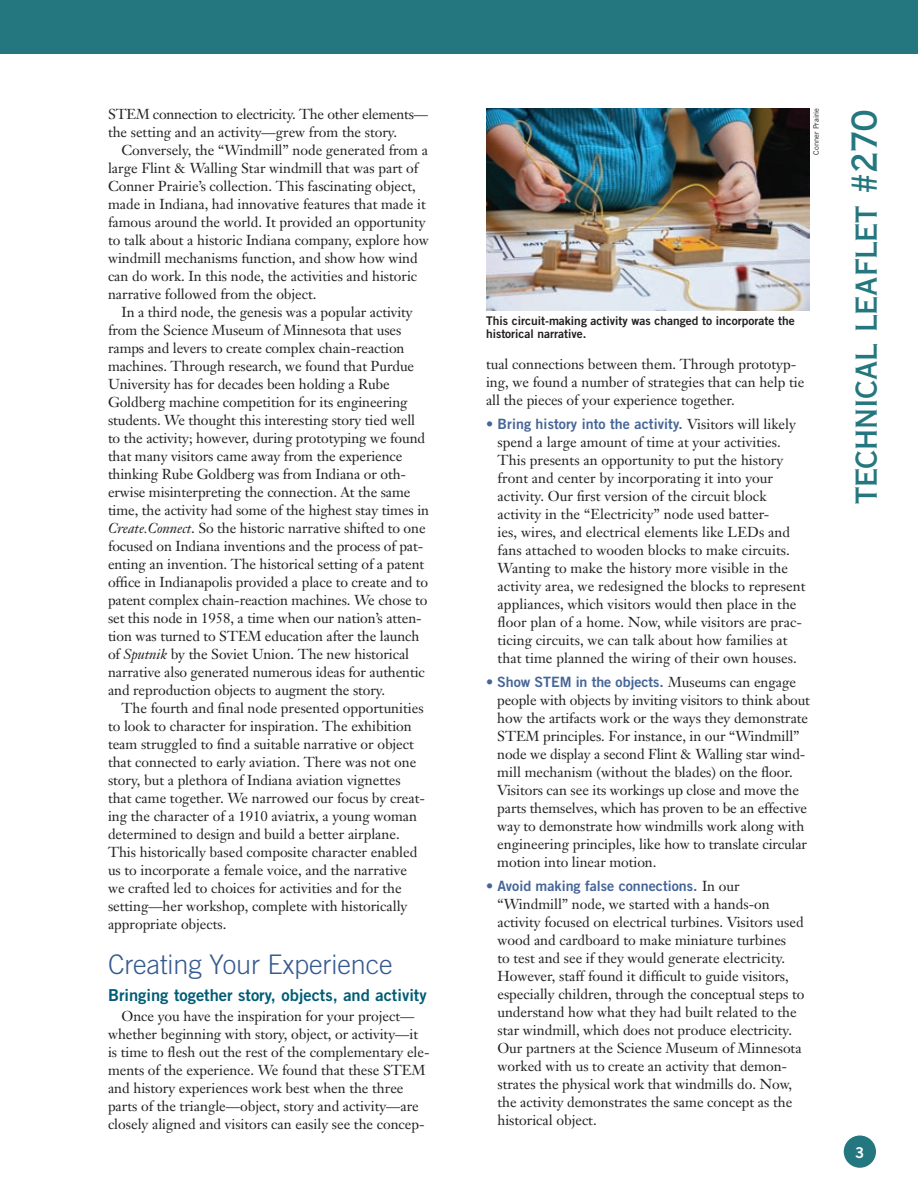
<style>
.page{position:relative;width:918px;height:1188px;background:#fff}
.page>*{position:absolute;margin:0;border:0;box-sizing:border-box;transform-origin:0 0}
.t1{font:34.5px "Copperplate Thirty AB";color:#25777f}
.Trade_Light_18_20{font:300 27px "Trade Gothic";letter-spacing:-.005em;color:#355a8f}
.TradeBold2_color_12{font:16.5px "Trade Gothic Bold Two";color:#005d75}
.TradeBold2_Reversed{font:15px "Trade Gothic Bold Two";color:#fff}
.Body_Janson{font:14.25px/18px "Janson Text";color:#231f20}
.Trade_Bold2_12_12_co{font:14.25px/18px "Janson Text";color:#231f20}
.t2{font:12px/13.5px "Trade Gothic Bold Two";color:#231f20}
.caption_credit{font:7.5px "Trade Gothic";color:#231f20}
.s1{font-style:italic}
.s2{font-family:"Trade Gothic Bold Two";color:#466598}
</style>
<div class="page">
<div style="left:0;top:0;width:918px;height:54px;background:#25777f"></div>
<div style="left:843px;top:1135px;width:34px;height:34px;background:#25777f;border-radius:50%"></div>
<div style="left:842px;top:1134px;width:35px;height:35px;border:2px solid #fff;border-radius:50%"></div>
<img style="left:486px;top:108px;width:324px;height:202px">
<p class="Body_Janson" style="left:108px;top:105px;width:322px">STEM connection to electricity. The other elements— the setting and an activity—grew from the story.</p>
<p class="Body_Janson" style="left:108px;top:141px;width:322px;text-indent:14px">Conversely, the “Windmill” node generated from a large Flint &amp; Walling Star windmill that was part of Conner Prairie’s collection. This fascinating object, made in Indiana, had innovative features that made it famous around the world. It provided an opportunity to talk about a historic Indiana company, explore how windmill mechanisms function, and show how wind can do work. In this node, the activities and historic narrative followed from the object.</p>
<p class="Body_Janson" style="left:108px;top:303px;width:323px;text-indent:14px">In a third node, the genesis was a popular activity from the Science Museum of Minnesota that uses ramps and levers to create complex chain-reaction machines. Through research, we found that Purdue University has for decades been holding a Rube Goldberg machine competition for its engineering students. We thought this interesting story tied well to the activity; however, during prototyping we found that many visitors came away from the experience thinking Rube Goldberg was from Indiana or oth&shy;erwise misinterpreting the connection. At the same time, the activity had some of the highest stay times in <span class="s1">Create.Connect</span>. So the historic narrative shifted to one focused on Indiana inventions and the process of pat&shy;enting an invention. The historical setting of a patent office in Indianapolis provided a place to create and to patent complex chain-reaction machines. We chose to set this node in 1958, a time when our nation’s atten&shy;tion was turned to STEM education after the launch of <span class="s1">Sputnik</span> by the Soviet Union. The new historical narrative also generated numerous ideas for authentic and reproduction objects to augment the story.</p>
<p class="Body_Janson" style="left:108px;top:699px;width:318px;text-indent:14px">The fourth and final node presented opportunities to look to character for inspiration. The exhibition team struggled to find a suitable narrative or object that connected to early aviation. There was not one story, but a plethora of Indiana aviation vignettes that came together. We narrowed our focus by creat&shy;ing the character of a 1910 aviatrix, a young woman determined to design and build a better airplane.<br>This historically based composite character enabled us to incorporate a female voice, and the narrative we crafted led to choices for activities and for the setting—her workshop, complete with historically appropriate objects.</p>
<p class="Trade_Light_18_20" style="left:108px;top:949px;width:286px">Creating Your Experience</p>
<p class="TradeBold2_color_12" style="left:108px;top:985px;width:320px">Bringing together story, objects, and activity</p>
<p class="Body_Janson" style="left:108px;top:1007px;width:323px;text-indent:14px">Once you have the inspiration for your project— whether beginning with story, object, or activity—it is time to flesh out the rest of the complementary ele&shy;ments of the experience. We found that these STEM and history experiences work best when the three parts of the triangle—object, story and activity—are closely aligned and visitors can easily see the concep-</p>
<p class="caption_credit" style="left:812px;top:155px;width:48px;rotate:-90deg">Conner Prairie</p>
<p class="t2" style="left:486px;top:314px;width:310px">This circuit-making activity was changed to incorporate the historical narrative.</p>
<p class="Body_Janson" style="left:486px;top:355px;width:320px">tual connections between them. Through prototyp&shy;ing, we found a number of strategies that can help tie all the pieces of your experience together.</p>
<p class="Trade_Bold2_12_12_co" style="left:498px;top:415px;width:309px;text-indent:-12px"><span class="s2">• Bring history into the activity.</span> Visitors will likely spend a large amount of time at your activities.<br>This presents an opportunity to put the history front and center by incorporating it into your activity. Our first version of the circuit block activity in the “Electricity” node used batter-<br>ies, wires, and electrical elements like LEDs and fans attached to wooden blocks to make circuits.<br>Wanting to make the history more visible in the activity area, we redesigned the blocks to represent appliances, which visitors would then place in the floor plan of a home. Now, while visitors are prac&shy;ticing circuits, we can talk about how families at that time planned the wiring of their own houses.</p>
<p class="Trade_Bold2_12_12_co" style="left:497px;top:673px;width:314px;text-indent:-11px"><span class="s2">• Show STEM in the objects.</span> Museums can engage people with objects by inviting visitors to think about how the artifacts work or the ways they demonstrate STEM principles. For instance, in our “Windmill” node we display a second Flint &amp; Walling star wind&shy;mill mechanism (without the blades) on the floor.<br>Visitors can see its workings up close and move the parts themselves, which has proven to be an effective way to demonstrate how windmills work along with engineering principles, like how to translate circular motion into linear motion.</p>
<p class="Trade_Bold2_12_12_co" style="left:497px;top:877px;width:308px;text-indent:-11px"><span class="s2">• Avoid making false connections.</span> In our “Windmill” node, we started with a hands-on activity focused on electrical turbines. Visitors used wood and cardboard to make miniature turbines<br>to test and see if they would generate electricity.<br>However, staff found it difficult to guide visitors, especially children, through the conceptual steps to understand how what they had built related to the star windmill, which does not produce electricity.<br>Our partners at the Science Museum of Minnesota worked with us to create an activity that demon&shy;strates the physical work that windmills do. Now, the activity demonstrates the same concept as the historical object.</p>
<p class="t1" style="left:843px;top:504px;width:396px;rotate:-90deg">technical leaflet #270</p>
<p class="TradeBold2_Reversed" style="left:855px;top:1143px;width:11px">3</p>
</div>
